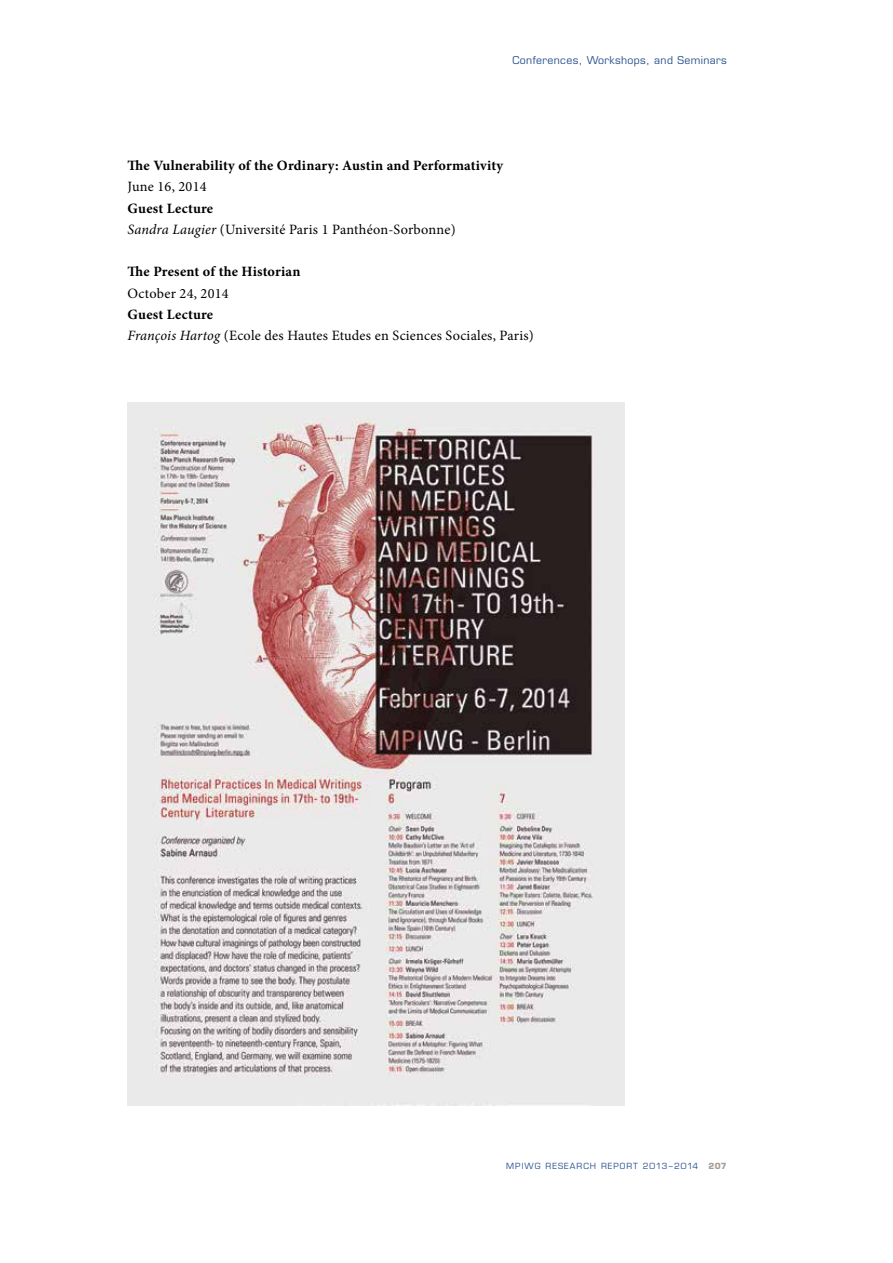
<style>
.page{position:relative;width:893px;height:1263px;background:#fff}
.page>*{position:absolute;margin:0;border:0;box-sizing:border-box;transform-origin:0 0}
.t1{font:14.25px/21.3px "Minion Pro";letter-spacing:.015em;color:#000}
.t2{font:700 14.25px "Minion Pro";letter-spacing:.01em;color:#000}
.t3{font:10.5px "Eurostile";letter-spacing:.035em;color:#295290}
.t4{font:8.25px "Eurostile";letter-spacing:.125em;color:#295290}
.t5{font:700 8.25px "Eurostile";color:#a99c92}
.s1{font-weight:700}
.s2{font-style:italic}
</style>
<div class="page">
<img style="left:128px;top:403px;width:496px;height:702px">
<p class="t3" style="left:512px;top:54px;width:216px">Conferences, Workshops, and Seminars</p>
<p class="t2" style="left:128px;top:155px;width:377px">The Vulnerability of the Ordinary: Austin and Performativity</p>
<p class="t1" style="left:128px;top:176px;width:80px">June 16, 2014</p>
<p class="t1" style="left:128px;top:197px;width:330px"><span class="s1">Guest Lecture<br></span><span class="s2">Sandra Laugier</span> (Université Paris 1 Panthéon-Sorbonne)</p>
<p class="t2" style="left:128px;top:262px;width:174px">The Present of the Historian</p>
<p class="t1" style="left:128px;top:283px;width:102px">October 24, 2014</p>
<p class="t1" style="left:128px;top:304px;width:408px"><span class="s1">Guest Lecture<br></span><span class="s2">François Hartog</span> (Ecole des Hautes Etudes en Sciences Sociales, Paris)</p>
<p class="t4" style="left:506px;top:1161px;width:193px">MPIWG RESEARCH REPORT 2013–2014</p>
<p class="t5" style="left:708px;top:1161px;width:20px">207</p>
</div>
